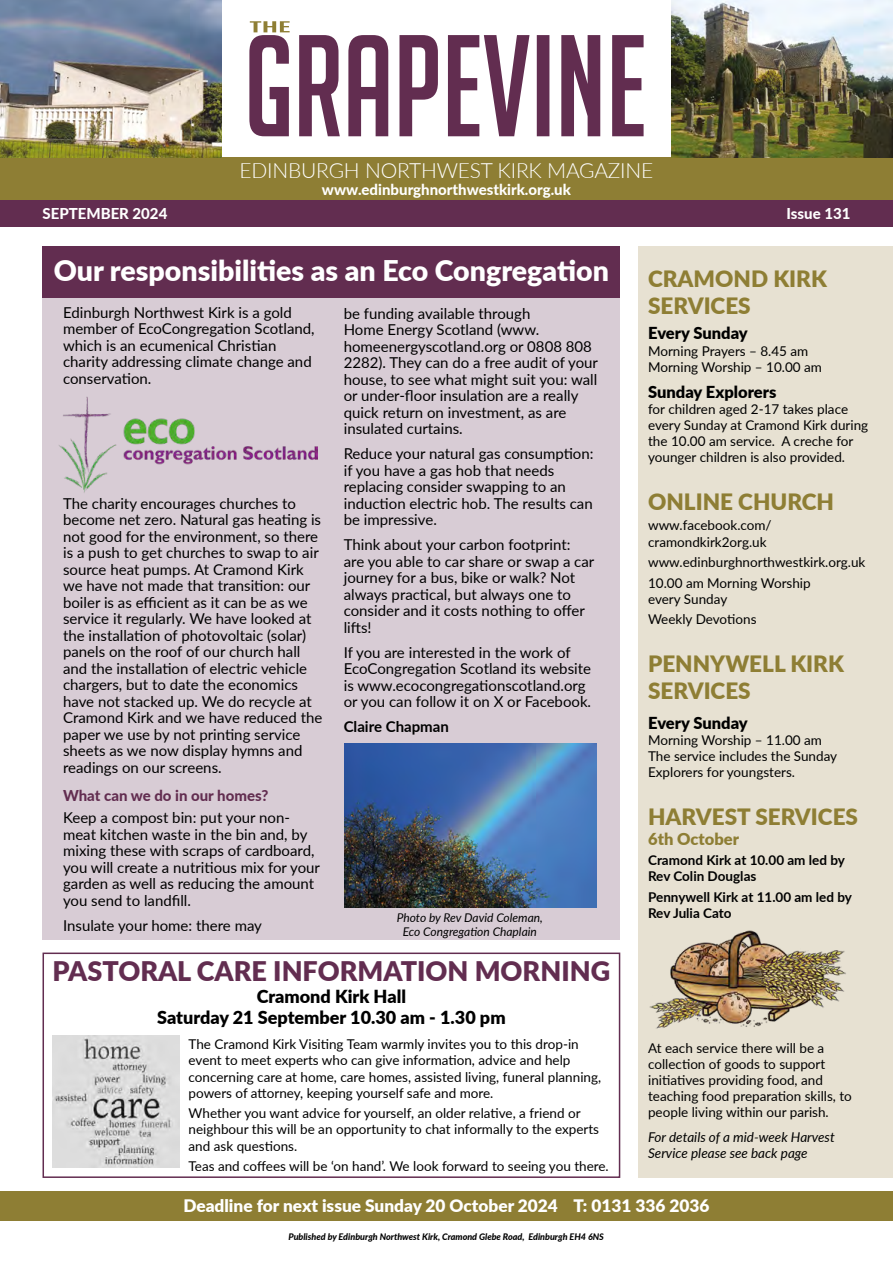
<style>
.page{position:relative;width:893px;height:1263px;background:#fff}
.page>*{position:absolute;margin:0;border:0;box-sizing:border-box;transform-origin:0 0}
.t1{font:900 28.5px "Lato";color:#fff}
.t2{font:900 27px "Lato";color:#622d50}
.t3{font:900 22.5px/27px "Lato";color:#8e7e34}
.t4{font:300 21px "Lato";letter-spacing:-.01em;color:#fff}
.t5{font:900 18px/21.6px "Lato";color:#000;text-align:center}
.t6{font:900 17.25px "Lato";color:#fff}
.t7{font:900 16.5px "Lato";color:#000}
.t8{font:900 16.5px "Lato";color:#8e7e34}
.t9{font:15px/16.5px "Lato";color:#000}
.t10{font:800 15px "Lato";color:#fff}
.t11{font:800 15px "Lato";color:#622d50}
.t12{font:700 15px "Lato";color:#000}
.t13{font:13.5px/16.2px "Lato";color:#000}
.t14{font:700 13.5px/16.2px "Lato";color:#000}
.t15{font:italic 13.5px/16.2px "Lato";color:#000}
.t16{font:italic 12px/14.4px "Lato";color:#000;text-align:center}
.t17{font:italic 800 9px "Lato";color:#000}
</style>
<div class="page">
<div style="left:0;top:157px;width:893px;height:43px;background:#8e7e34"></div>
<div style="left:43px;top:247px;width:577px;height:693px;background:#d8ccd5"></div>
<div style="left:638px;top:247px;width:255px;height:931px;background:#e7e1d2"></div>
<div style="left:0;top:1191px;width:893px;height:29px;background:#8e7e34"></div>
<div style="left:0;top:200px;width:893px;height:27px;background:#622d50"></div>
<div style="left:43px;top:247px;width:577px;height:51px;background:#622d50"></div>
<img style="left:0;top:0;width:221px;height:157px">
<svg style="left:249px;top:21px;width:395px;height:115px"></svg>
<div style="left:43px;top:952px;width:577px;height:226px;border:2px solid #622d50"></div>
<img style="left:649px;top:930px;width:197px;height:99px">
<img style="left:52px;top:1036px;width:127px;height:132px">
<img style="left:59px;top:397px;width:259px;height:96px">
<img style="left:672px;top:0;width:221px;height:157px">
<img style="left:344px;top:743px;width:252px;height:165px">
<h3 class="t4" style="left:240px;top:156px;width:415px">EDINBURGH NORTHWEST KIRK MAGAZINE</h3>
<p class="t10" style="left:322px;top:178px;width:250px">www.edinburghnorthwestkirk.org.uk</p>
<p class="t10" style="left:43px;top:202px;width:126px">SEPTEMBER 2024</p>
<p class="t10" style="left:787px;top:202px;width:65px">Issue 131</p>
<h1 class="t1" style="left:54px;top:249px;width:557px">Our responsibilities as an Eco Congregation</h1>
<p class="t9" style="left:63px;top:304px;width:253px">Edinburgh Northwest Kirk is a gold member of EcoCongregation Scotland, which is an ecumenical Christian charity addressing climate change and conservation.</p>
<p class="t9" style="left:63px;top:495px;width:261px">The charity encourages churches to become net zero. Natural gas heating is not good for the environment, so there is a push to get churches to swap to air source heat pumps. At Cramond Kirk we have not made that transition: our boiler is as efficient as it can be as we service it regularly. We have looked at the installation of photovoltaic (solar) panels on the roof of our church hall and the installation of electric vehicle chargers, but to date the economics have not stacked up. We do recycle at Cramond Kirk and we have reduced the paper we use by not printing service sheets as we now display hymns and readings on our screens.</p>
<p class="t11" style="left:63px;top:784px;width:207px">What can we do in our homes?</p>
<p class="t9" style="left:63px;top:809px;width:258px">Keep a compost bin: put your non&shy;meat kitchen waste in the bin and, by mixing these with scraps of cardboard, you will create a nutritious mix for your garden as well as reducing the amount you send to landfill.</p>
<p class="t9" style="left:63px;top:916px;width:200px">Insulate your home: there may</p>
<p class="t9" style="left:344px;top:304px;width:256px">be funding available through<br>Home Energy Scotland (www. homeenergyscotland.org or 0808 808<br>2282). They can do a free audit of your house, to see what might suit you: wall or under-floor insulation are a really quick return on investment, as are insulated curtains.</p>
<p class="t9" style="left:344px;top:445px;width:251px">Reduce your natural gas consumption: if you have a gas hob that needs replacing consider swapping to an induction electric hob. The results can be impressive.</p>
<p class="t9" style="left:344px;top:536px;width:252px">Think about your carbon footprint: are you able to car share or swap a car journey for a bus, bike or walk? Not always practical, but always one to consider and it costs nothing to offer lifts!</p>
<p class="t9" style="left:344px;top:643px;width:249px">If you are interested in the work of EcoCongregation Scotland its website is www.ecocongregationscotland.org or you can follow it on X or Facebook.</p>
<p class="t12" style="left:344px;top:716px;width:107px">Claire Chapman</p>
<p class="t16" style="left:397px;top:910px;width:148px">Photo by Rev David Coleman,<br>Eco Congregation Chaplain</p>
<h3 class="t3" style="left:648px;top:264px;width:180px">CRAMOND KIRK<br>SERVICES</h3>
<p class="t7" style="left:648px;top:321px;width:101px">Every Sunday</p>
<p class="t13" style="left:648px;top:342px;width:175px">Morning Prayers – 8.45 am<br>Morning Worship – 10.00 am</p>
<p class="t7" style="left:648px;top:379px;width:130px">Sunday Explorers</p>
<p class="t13" style="left:648px;top:400px;width:222px">for children aged 2-17 takes place every Sunday at Cramond Kirk during the 10.00 am service. A creche for younger children is also provided.</p>
<h3 class="t3" style="left:648px;top:487px;width:187px">ONLINE CHURCH</h3>
<p class="t13" style="left:648px;top:517px;width:125px">www.facebook.com/ cramondkirk2org.uk</p>
<p class="t13" style="left:648px;top:551px;width:219px;line-height:20.4px">www.edinburghnorthwestkirk.org.uk<br>10.00 am Morning Worship</p>
<p class="t13" style="left:648px;top:588px;width:110px;line-height:20.4px">every Sunday<br>Weekly Devotions</p>
<h3 class="t3" style="left:648px;top:649px;width:197px">PENNYWELL KIRK<br>SERVICES</h3>
<p class="t7" style="left:648px;top:710px;width:101px">Every Sunday</p>
<p class="t13" style="left:648px;top:731px;width:191px">Morning Worship – 11.00 am<br>The service includes the Sunday<br>Explorers for youngsters.</p>
<h3 class="t3" style="left:648px;top:802px;width:211px">HARVEST SERVICES</h3>
<p class="t8" style="left:648px;top:826px;width:92px">6th October</p>
<p class="t14" style="left:648px;top:851px;width:198px">Cramond Kirk at 10.00 am led by<br>Rev Colin Douglas</p>
<p class="t14" style="left:648px;top:888px;width:205px">Pennywell Kirk at 11.00 am led by<br>Rev Julia Cato</p>
<h2 class="t2" style="left:52px;top:951px;width:559px">PASTORAL CARE INFORMATION MORNING</h2>
<p class="t5" style="left:157px;top:985px;width:350px">Cramond Kirk Hall<br>Saturday 21 September 10.30 am - 1.30 pm</p>
<p class="t13" style="left:189px;top:1035px;width:414px">The Cramond Kirk Visiting Team warmly invites you to this drop-in event to meet experts who can give information, advice and help concerning care at home, care homes, assisted living, funeral planning, powers of attorney, keeping yourself safe and more.</p>
<p class="t13" style="left:189px;top:1104px;width:412px">Whether you want advice for yourself, an older relative, a friend or neighbour this will be an opportunity to chat informally to the experts and ask questions.</p>
<p class="t13" style="left:189px;top:1157px;width:422px">Teas and coffees will be ‘on hand’. We look forward to seeing you there.</p>
<p class="t13" style="left:648px;top:1039px;width:205px">At each service there will be a collection of goods to support initiatives providing food, and teaching food preparation skills, to people living within our parish.</p>
<p class="t15" style="left:648px;top:1128px;width:188px">For details of a mid-week Harvest<br>Service please see back page</p>
<p class="t6" style="left:183px;top:1193px;width:528px">Deadline for next issue Sunday 20 October 2024 T: 0131 336 2036</p>
<p class="t17" style="left:288px;top:1230px;width:317px">Published by Edinburgh Northwest Kirk, Cramond Glebe Road, Edinburgh EH4 6NS</p>
</div>
